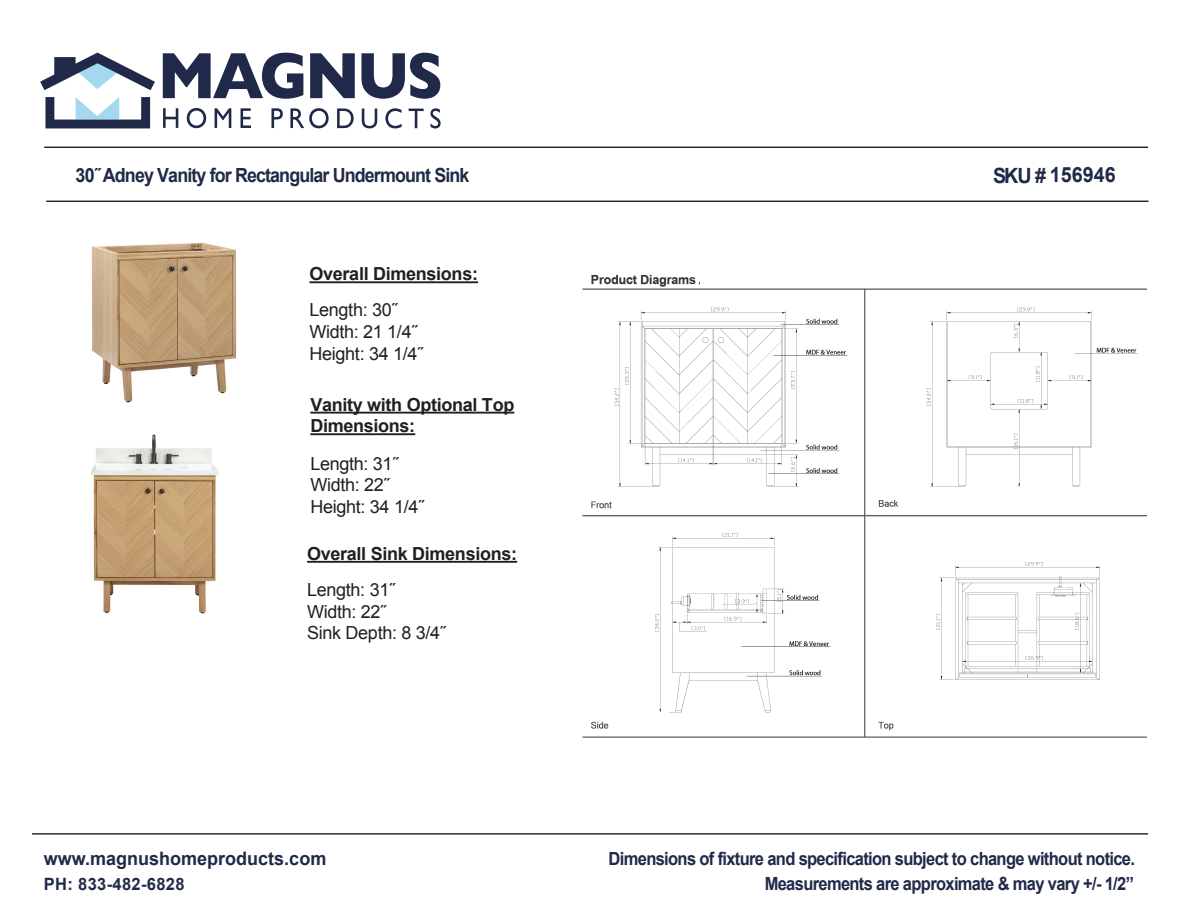
<style>
.page{position:relative;width:1188px;height:918px;background:#fff}
.page>*{position:absolute;margin:0;border:0;box-sizing:border-box;transform-origin:0 0}
.t1{font:700 21px "Arial";color:#212949;scale:.94 1}
.t2{font:700 19.5px "Arial";letter-spacing:-.05em;color:#212949;scale:.92 1}
.t3{font:700 18.6px "Arial";color:#212949}
.t4{font:700 18.15px/24.6px "Arial";letter-spacing:-.04em;color:#212949;text-align:right;scale:.91 1}
.t5{font:18px/21.6px "Arial";letter-spacing:-.015em;color:#231f20}
.t6{font:700 18px/21.6px "Arial";letter-spacing:-.015em;color:#231f20}
.t7{font:700 16.95px "Arial";letter-spacing:.02em;color:#212949}
</style>
<div class="page">
<hr style="left:44px;top:147px;width:1104px;height:1px;background:#252525">
<hr style="left:46px;top:201px;width:1103px;height:1px;background:#252525">
<hr style="left:32px;top:833px;width:1116px;height:2px;background:#252525">
<svg style="left:40px;top:53px;width:115px;height:37px"></svg>
<svg style="left:45px;top:97px;width:105px;height:31px"></svg>
<svg style="left:163px;top:53px;width:140px;height:46px"></svg>
<svg style="left:310px;top:53px;width:45px;height:45px"></svg>
<svg style="left:361px;top:53px;width:79px;height:46px"></svg>
<svg style="left:163px;top:108px;width:15px;height:20px"></svg>
<svg style="left:187px;top:108px;width:19px;height:20px"></svg>
<svg style="left:215px;top:108px;width:16px;height:20px"></svg>
<svg style="left:241px;top:108px;width:10px;height:20px"></svg>
<svg style="left:271px;top:108px;width:12px;height:20px"></svg>
<svg style="left:290px;top:108px;width:39px;height:20px"></svg>
<svg style="left:337px;top:108px;width:17px;height:20px"></svg>
<svg style="left:362px;top:109px;width:15px;height:19px"></svg>
<svg style="left:385px;top:108px;width:17px;height:20px"></svg>
<svg style="left:409px;top:109px;width:15px;height:19px"></svg>
<svg style="left:430px;top:108px;width:11px;height:21px"></svg>
<img style="left:582px;top:274px;width:565px;height:464px">
<img style="left:91px;top:242px;width:146px;height:161px">
<img style="left:91px;top:434px;width:128px;height:180px">
<hr style="left:310px;top:281px;width:168px;height:2px;background:#231f20">
<hr style="left:310px;top:412px;width:204px;height:2px;background:#231f20">
<hr style="left:310px;top:433px;width:105px;height:2px;background:#231f20">
<hr style="left:307px;top:561px;width:210px;height:2px;background:#231f20">
<div style="left:700px;top:267px;width:139px;height:19px;background:#fff"></div>
<div style="left:613px;top:497px;width:45px;height:13px;background:#fff"></div>
<div style="left:900px;top:491px;width:50px;height:19px;background:#fff"></div>
<div style="left:610px;top:712px;width:59px;height:22px;background:#fff"></div>
<div style="left:895px;top:712px;width:56px;height:19px;background:#fff"></div>
<p class="t2" style="left:76px;top:163px;width:430px">30˝ Adney Vanity for Rectangular Undermount Sink</p>
<p class="t6" style="left:310px;top:264px;width:170px">Overall Dimensions:</p>
<p class="t5" style="left:310px;top:299px;width:115px">Length: 30˝<br>Width: 21 1/4˝<br>Height: 34 1/4˝</p>
<p class="t6" style="left:310px;top:394px;width:206px">Vanity with Optional Top<br>Dimensions:</p>
<p class="t5" style="left:310px;top:453px;width:115px">Length: 31˝<br>Width: 22˝<br>Height: 34 1/4˝</p>
<p class="t6" style="left:307px;top:543px;width:212px">Overall Sink Dimensions:</p>
<p class="t5" style="left:307px;top:579px;width:140px">Length: 31˝<br>Width: 22˝<br>Sink Depth: 8 3/4˝</p>
<p class="t3" style="left:44px;top:847px;width:284px">www.magnushomeproducts.com</p>
<p class="t7" style="left:44px;top:873px;width:142px">PH: 833-482-6828</p>
<p class="t1" style="left:993px;top:161px;width:132px">SKU # 156946</p>
<p class="t4" style="left:609px;top:847px;width:580px">Dimensions of fixture and specification subject to change without notice.<br>Measurements are approximate &amp; may vary +/- 1/2”</p>
</div>
